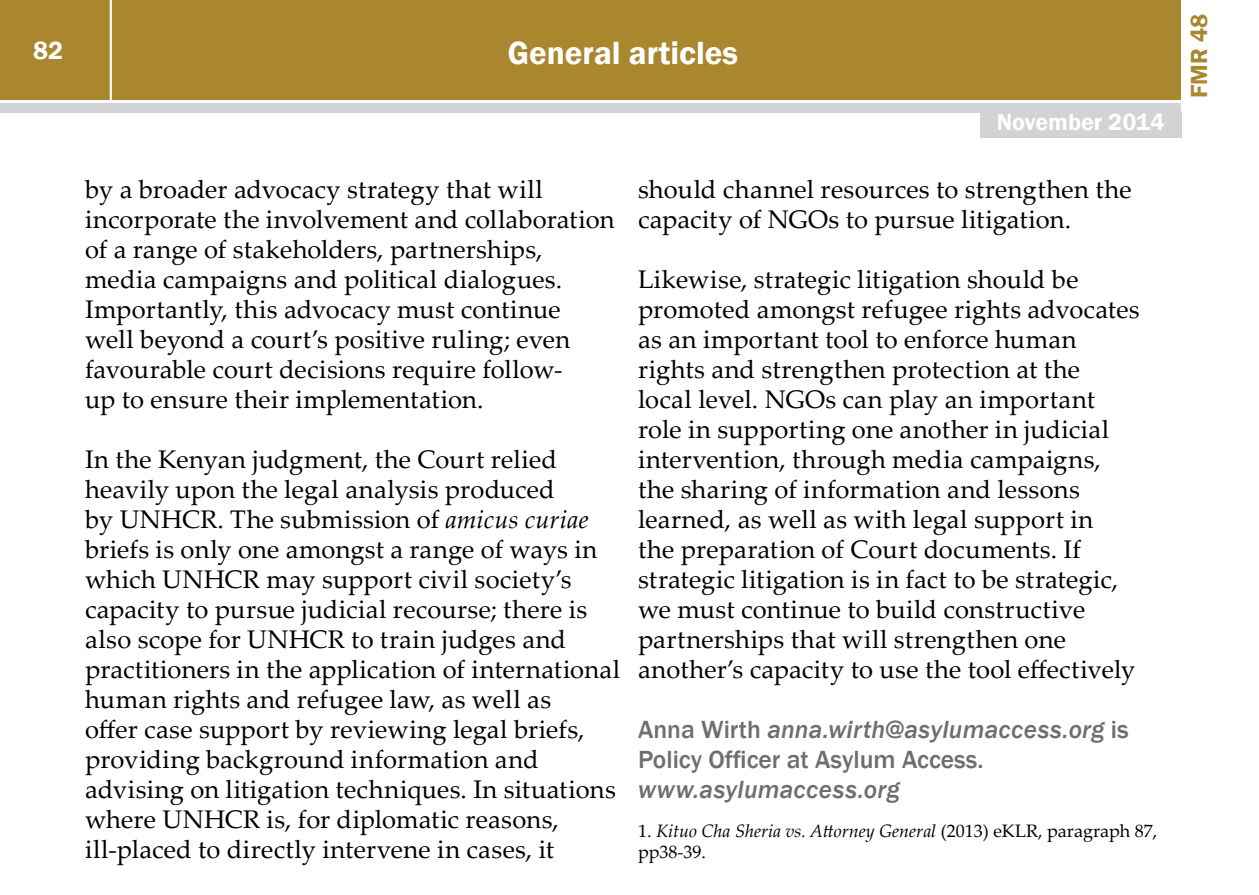
<style>
.page{position:relative;width:1259px;height:895px;background:#fff}
.page>*{position:absolute;margin:0;border:0;box-sizing:border-box;transform-origin:0 0}
.t1{font:600 33px "Franklin Gothic";color:#fff}
.t2{font:25.5px/30px "Palatino Linotype";letter-spacing:.005em;color:#000}
.t3{font:500 25.5px/30px "Franklin Gothic";color:#6d6e71}
.t4{font:italic 500 25.5px "Franklin Gothic";letter-spacing:.015em;color:#6d6e71}
.t5{font:600 25.5px "Franklin Gothic";color:#fff}
.t6{font:600 24px "Franklin Gothic";color:#fff}
.t7{font:600 24px "Franklin Gothic";color:#aa862f}
.t8{font:18px/21.6px "Palatino Linotype";color:#000}
.s1{font-style:italic}
</style>
<div class="page">
<div style="left:0;top:0;width:1181px;height:99px;background:#aa862f"></div>
<div style="left:0;top:104px;width:1181px;height:9px;background:#d1d3d4"></div>
<hr style="left:110px;top:0;width:2px;height:101px;background:#fff">
<div style="left:980px;top:111px;width:201px;height:26px;background:#d1d3d4"></div>
<p class="t5" style="left:33px;top:35px;width:31px">82</p>
<p class="t1" style="left:508px;top:33px;width:232px">General articles</p>
<p class="t6" style="left:996px;top:107px;width:169px">November 2014</p>
<p class="t2" style="left:85px;top:173px;width:531px">by a broader advocacy strategy that will incorporate the involvement and collaboration of a range of stakeholders, partnerships, media campaigns and political dialogues.<br>Importantly, this advocacy must continue well beyond a court’s positive ruling; even favourable court decisions require follow-<br>up to ensure their implementation.</p>
<p class="t2" style="left:85px;top:443px;width:537px">In the Kenyan judgment, the Court relied heavily upon the legal analysis produced<br>by UNHCR. The submission of <span class="s1">amicus curiae </span>briefs is only one amongst a range of ways in which UNHCR may support civil society’s capacity to pursue judicial recourse; there is also scope for UNHCR to train judges and practitioners in the application of international human rights and refugee law, as well as<br>offer case support by reviewing legal briefs, providing background information and advising on litigation techniques. In situations where UNHCR is, for diplomatic reasons, ill-placed to directly intervene in cases, it</p>
<p class="t2" style="left:638px;top:173px;width:495px">should channel resources to strengthen the capacity of NGOs to pursue litigation.</p>
<p class="t2" style="left:638px;top:263px;width:503px">Likewise, strategic litigation should be promoted amongst refugee rights advocates as an important tool to enforce human rights and strengthen protection at the local level. NGOs can play an important role in supporting one another in judicial intervention, through media campaigns, the sharing of information and lessons learned, as well as with legal support in<br>the preparation of Court documents. If strategic litigation is in fact to be strategic, we must continue to build constructive partnerships that will strengthen one another’s capacity to use the tool effectively</p>
<p class="t3" style="left:638px;top:714px;width:492px">Anna Wirth <span class="s1">anna.wirth@asylumaccess.org</span> is<br>Policy Officer at Asylum Access.</p>
<p class="t4" style="left:638px;top:773px;width:263px">www.asylumaccess.org</p>
<p class="t8" style="left:638px;top:819px;width:521px">1. <span class="s1">Kituo Cha Sheria vs. Attorney General</span> (2013) eKLR, paragraph 87, pp38-39.</p>
<p class="t7" style="left:1184px;top:98px;width:85px;rotate:-90deg">FMR 48</p>
</div>
